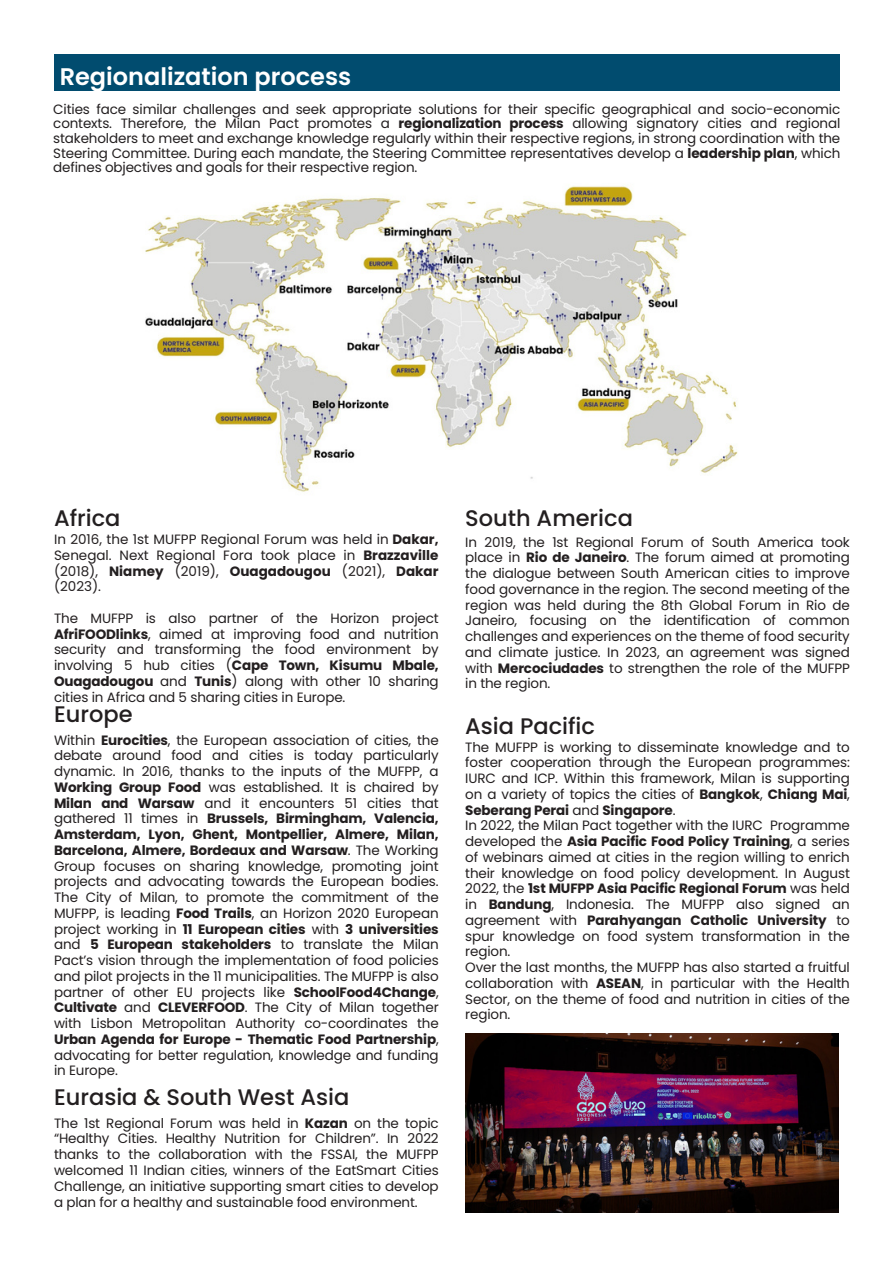
<style>
.page{position:relative;width:893px;height:1264px;background:#fff}
.page>*{position:absolute;margin:0;border:0;box-sizing:border-box;transform-origin:0 0}
.t1{font:600 24px "Poppins";color:#fff}
.t2{font:500 22.5px "Poppins";color:#231f20}
.t3{font:13.5px/15.8px "Poppins";letter-spacing:-.01em;color:#231f20;text-align:justify}
.s1{font-weight:700}
</style>
<div class="page">
<div style="left:54px;top:54px;width:785px;height:36px;background:#014c6f"></div>
<img style="left:465px;top:1033px;width:373px;height:178px">
<img style="left:145px;top:186px;width:593px;height:306px">
<p class="t1" style="left:60px;top:60px;width:293px">Regionalization process</p>
<h1 class="t3" style="left:53px;top:102px;width:788px;line-height:14.7px">Cities face similar challenges and seek appropriate solutions for their specific geographical and socio-economic contexts. Therefore, the Milan Pact promotes a <span class="s1">regionalization process</span> allowing signatory cities and regional stakeholders to meet and exchange knowledge regularly within their respective regions, in strong coordination with the Steering Committee. During each mandate, the Steering Committee representatives develop a <span class="s1">leadership plan</span>, which defines objectives and goals for their respective region.</h1>
<p class="t2" style="left:54px;top:502px;width:68px">Africa</p>
<p class="t2" style="left:465px;top:502px;width:169px">South America</p>
<h1 class="t3" style="left:465px;top:534px;width:386px">In 2019, the 1st Regional Forum of South America took place in <span class="s1">Rio de Janeiro</span>. The forum aimed at promoting the dialogue between South American cities to improve food governance in the region. The second meeting of the region was held during the 8th Global Forum in Rio de Janeiro, focusing on the identification of common challenges and experiences on the theme of food security and climate justice. In 2023, an agreement was signed with <span class="s1">Mercociudades</span> to strengthen the role of the MUFPP in the region.</h1>
<p class="t3" style="left:54px;top:531px;width:386px">In 2016, the 1st MUFPP Regional Forum was held in <span class="s1">Dakar, </span>Senegal. Next Regional Fora took place in <span class="s1">Brazzaville </span>(2018), <span class="s1">Niamey</span> (2019), <span class="s1">Ouagadougou</span> (2021), <span class="s1">Dakar </span>(2023).</p>
<h1 class="t3" style="left:54px;top:610px;width:386px">The MUFPP is also partner of the Horizon project <span class="s1">AfriFOODlinks</span>, aimed at improving food and nutrition security and transforming the food environment by involving 5 hub cities (<span class="s1">Cape Town, Kisumu Mbale, Ouagadougou</span> and <span class="s1">Tunis</span>) along with other 10 sharing cities in Africa and 5 sharing cities in Europe.</h1>
<h1 class="t2" style="left:54px;top:698px;width:80px">Europe</h1>
<h1 class="t2" style="left:465px;top:710px;width:131px">Asia Pacific</h1>
<p class="t3" style="left:54px;top:732px;width:386px">Within <span class="s1">Eurocities</span>, the European association of cities, the debate around food and cities is today particularly dynamic. In 2016, thanks to the inputs of the MUFPP, a <span class="s1">Working Group Food</span> was established. It is chaired by <span class="s1">Milan and Warsaw</span> and it encounters 51 cities that gathered 11 times in <span class="s1">Brussels, Birmingham, Valencia, Amsterdam, Lyon, Ghent, Montpellier, Almere, Milan, Barcelona, Almere, Bordeaux and Warsaw</span>. The Working Group focuses on sharing knowledge, promoting joint projects and advocating towards the European bodies.<br>The City of Milan, to promote the commitment of the MUFPP, is leading <span class="s1">Food Trails</span>, an Horizon 2020 European project working in <span class="s1">11 European cities</span> with <span class="s1">3 universities </span>and <span class="s1">5 European stakeholders</span> to translate the Milan Pact’s vision through the implementation of food policies and pilot projects in the 11 municipalities. The MUFPP is also partner of other EU projects like <span class="s1">SchoolFood4Change</span>, <span class="s1">Cultivate</span> and <span class="s1">CLEVERFOOD</span>. The City of Milan together with Lisbon Metropolitan Authority co-coordinates the <span class="s1">Urban Agenda for Europe - Thematic Food Partnership</span>, advocating for better regulation, knowledge and funding in Europe.</p>
<p class="t3" style="left:465px;top:739px;width:386px">The MUFPP is working to disseminate knowledge and to foster cooperation through the European programmes:<br>IURC and ICP. Within this framework, Milan is supporting on a variety of topics the cities of <span class="s1">Bangkok</span>, <span class="s1">Chiang Mai</span>, <span class="s1">Seberang Perai</span> and <span class="s1">Singapore</span>.</p>
<p class="t3" style="left:465px;top:817px;width:386px">In 2022, the Milan Pact together with the IURC Programme developed the <span class="s1">Asia Pacific Food Policy Training</span>, a series of webinars aimed at cities in the region willing to enrich their knowledge on food policy development. In August 2022, the <span class="s1">1st MUFPP Asia Pacific Regional Forum</span> was held in <span class="s1">Bandung</span>, Indonesia. The MUFPP also signed an agreement with <span class="s1">Parahyangan Catholic University</span> to spur knowledge on food system transformation in the region.</p>
<p class="t3" style="left:465px;top:959px;width:386px">Over the last months, the MUFPP has also started a fruitful collaboration with <span class="s1">ASEAN</span>, in particular with the Health Sector, on the theme of food and nutrition in cities of the region.</p>
<p class="t2" style="left:54px;top:1081px;width:297px">Eurasia &amp; South West Asia</p>
<p class="t3" style="left:54px;top:1115px;width:386px">The 1st Regional Forum was held in <span class="s1">Kazan</span> on the topic “Healthy Cities. Healthy Nutrition for Children”. In 2022 thanks to the collaboration with the FSSAI, the MUFPP welcomed 11 Indian cities, winners of the EatSmart Cities Challenge, an initiative supporting smart cities to develop a plan for a healthy and sustainable food environment.</p>
</div>
